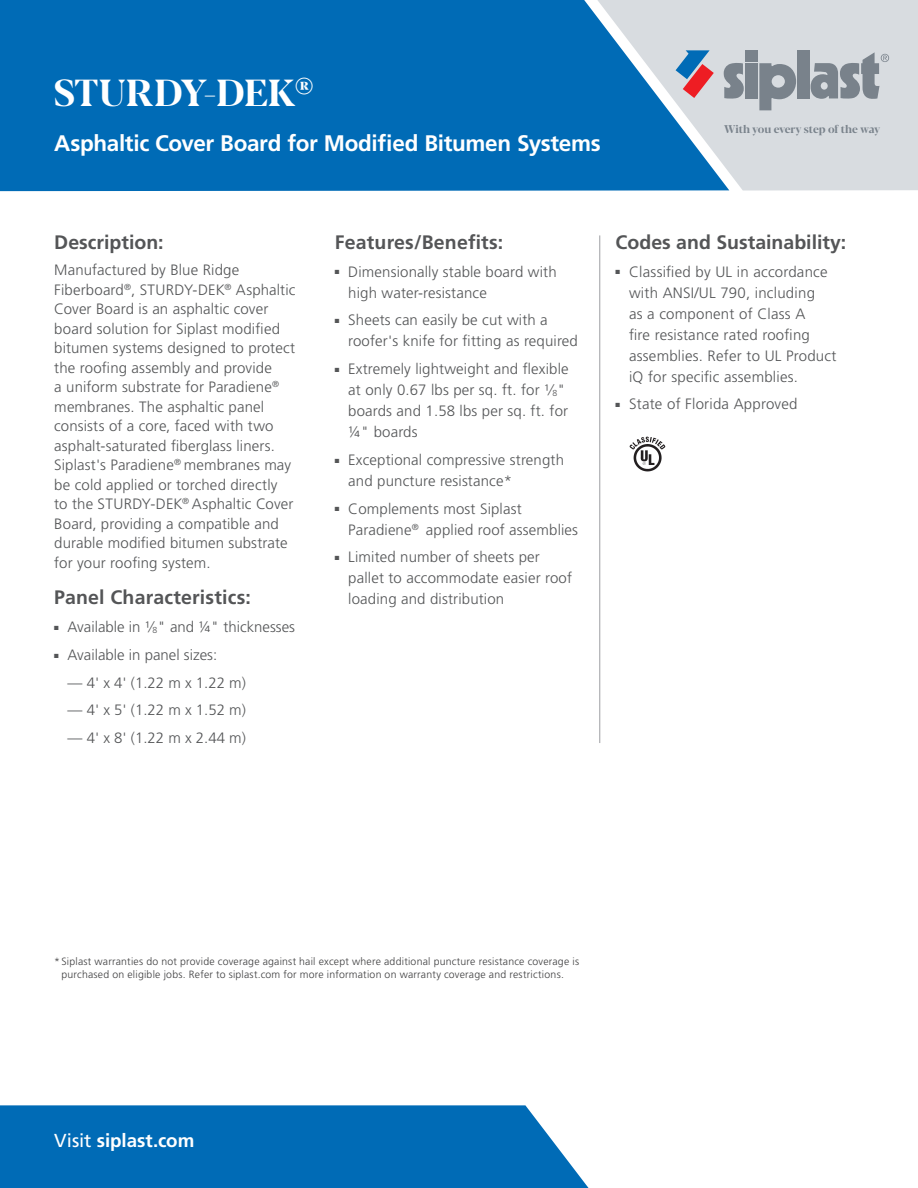
<style>
.page{position:relative;width:918px;height:1188px;background:#fff}
.page>*{position:absolute;margin:0;border:0;box-sizing:border-box;transform-origin:0 0}
.FRONT_HEADLINE_TITLE{font:700 37.5px "Blacker Pro Dis";letter-spacing:.01em;color:#fff}
.FRONT_HEADLINE_SUBHEAD{font:700 22.5px "Frutiger LT Std";letter-spacing:-.015em;color:#fff}
.Head{font:700 19.5px "Frutiger LT Std";color:#545557}
.t1{font:700 19.5px "Frutiger LT Std";color:#fff}
.Visit_us_copy_12pt__MAKE_LINK_DEMI{font:700 18.75px "Frutiger LT Std";letter-spacing:-.005em;color:#fff}
.Bullets{font:300 15px/21px "Frutiger LT Std";letter-spacing:.01em;color:#545557}
.Body{font:300 15px/19.5px "Frutiger LT Std";letter-spacing:.01em;color:#545557}
.t2{font:700 11.1px "Blacker Pro Dis";letter-spacing:-.01em;color:#79828b}
.Footnote{font:300 10.5px/13.5px "Frutiger LT Std";letter-spacing:.02em;color:#3e3e3f}
.s1{font-size:8.7px}
.s2{font-weight:400}
</style>
<div class="page">
<div style="left:0;top:1105px;width:589px;height:83px;background:#006bb6"></div>
<hr style="left:599px;top:235px;width:1px;height:508px;background:#9d9fa2">
<img style="left:629px;top:436px;width:36px;height:36px">
<div style="left:0;top:0;width:597px;height:191px;background:#006bb6"></div>
<svg style="left:597px;top:0;width:321px;height:191px;background:#aac4d8"></svg>
<svg style="left:676px;top:50px;width:38px;height:48px;background:#a78fa5"></svg>
<div style="left:745px;top:63px;width:12px;height:35px;background:#79828b"></div>
<div style="left:745px;top:50px;width:12px;height:12px;background:#79828b"></div>
<svg style="left:724px;top:62px;width:20px;height:37px"></svg>
<div style="left:797px;top:50px;width:12px;height:48px;background:#79828b"></div>
<svg style="left:759px;top:63px;width:37px;height:47px;background:#979fa6"></svg>
<svg style="left:811px;top:52px;width:78px;height:48px;background:#a5acb3"></svg>
<p class="FRONT_HEADLINE_TITLE" style="left:54px;top:66px;width:261px">STURDY-DEK®</p>
<p class="FRONT_HEADLINE_SUBHEAD" style="left:54px;top:130px;width:548px">Asphaltic Cover Board for Modified Bitumen Systems</p>
<p class="t1" style="left:27px;top:143px;width:285px">Collaboration. Solution Driven.</p>
<p class="t2" style="left:724px;top:122px;width:157px">With you every step of the way</p>
<p class="Head" style="left:54px;top:231px;width:111px">Description:</p>
<p class="Body" style="left:54px;top:261px;width:243px">Manufactured by Blue Ridge Fiberboard<sup>®</sup>, STURDY-DEK<sup>®</sup> Asphaltic Cover Board is an asphaltic cover board solution for Siplast modified bitumen systems designed to protect the roofing assembly and provide<br>a uniform substrate for Paradiene<sup>® </sup>membranes. The asphaltic panel consists of a core, faced with two asphalt-saturated fiberglass liners.<br>Siplast's Paradiene<sup>®</sup> membranes may be cold applied or torched directly<br>to the STURDY-DEK<sup>®</sup> Asphaltic Cover Board, providing a compatible and durable modified bitumen substrate for your roofing system.</p>
<p class="Head" style="left:54px;top:586px;width:198px">Panel Characteristics:</p>
<p class="Bullets" style="left:54px;top:617px;width:243px">■ Available in 1∕<sub>8</sub>" and ¼" thicknesses</p>
<p class="Bullets" style="left:54px;top:644px;width:165px">■ Available in panel sizes:</p>
<p class="Bullets" style="left:68px;top:672px;width:180px">— 4' x 4' (1.22 m x 1.22 m)</p>
<p class="Bullets" style="left:68px;top:700px;width:180px">— 4' x 5' (1.22 m x 1.52 m)</p>
<p class="Bullets" style="left:68px;top:728px;width:180px">— 4' x 8' (1.22 m x 2.44 m)</p>
<p class="Head" style="left:335px;top:231px;width:170px">Features/Benefits:</p>
<p class="Bullets" style="left:348px;top:261px;width:210px;text-indent:-14px">■ Dimensionally stable board with high water-resistance</p>
<p class="Bullets" style="left:348px;top:310px;width:231px;text-indent:-14px">■ Sheets can easily be cut with a roofer's knife for fitting as required</p>
<p class="Bullets" style="left:348px;top:359px;width:222px;text-indent:-14px">■ Extremely lightweight and flexible at only 0.67 lbs per sq. ft. for 1∕<span class="s1">8</span>" boards and 1.58 lbs per sq. ft. for<br>1/4" boards</p>
<p class="Bullets" style="left:348px;top:450px;width:217px;text-indent:-14px">■ Exceptional compressive strength and puncture resistance*</p>
<p class="Bullets" style="left:348px;top:498px;width:231px;text-indent:-14px">■ Complements most Siplast<br>Paradiene<sup>®</sup> applied roof assemblies</p>
<p class="Bullets" style="left:348px;top:547px;width:225px;text-indent:-14px">■ Limited number of sheets per pallet to accommodate easier roof loading and distribution</p>
<p class="Head" style="left:616px;top:231px;width:232px">Codes and Sustainability:</p>
<p class="Bullets" style="left:629px;top:261px;width:209px;text-indent:-14px">■ Classified by UL in accordance with ANSI/UL 790, including<br>as a component of Class A<br>fire resistance rated roofing assemblies. Refer to UL Product iQ for specific assemblies.</p>
<p class="Bullets" style="left:616px;top:394px;width:183px">■ State of Florida Approved</p>
<p class="Footnote" style="left:62px;top:955px;width:519px;text-indent:-8px">* Siplast warranties do not provide coverage against hail except where additional puncture resistance coverage is purchased on eligible jobs. Refer to siplast.com for more information on warranty coverage and restrictions.</p>
<p class="Visit_us_copy_12pt__MAKE_LINK_DEMI" style="left:54px;top:1130px;width:142px"><span class="s2">Visit</span> siplast.com</p>
</div>
